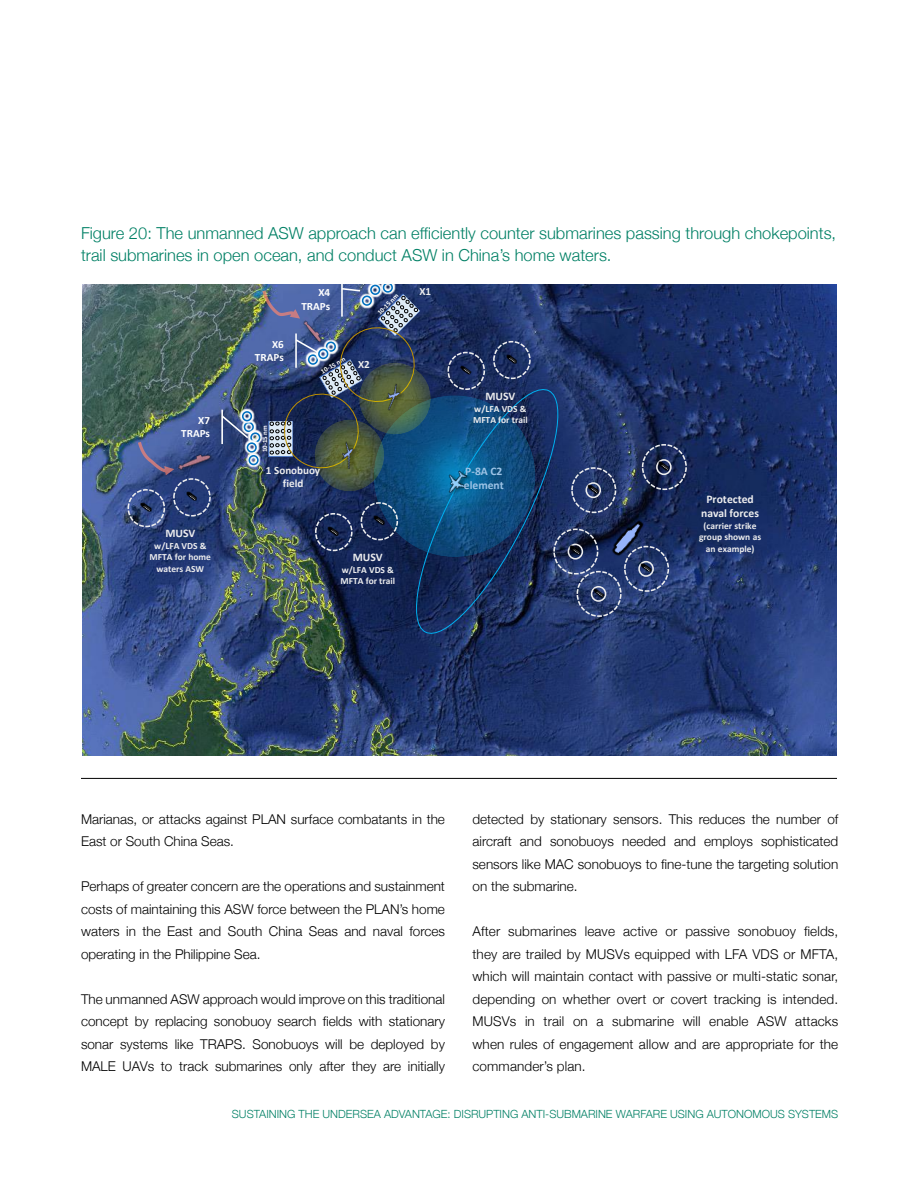
<style>
.page{position:relative;width:918px;height:1188px;background:#fff}
.page>*{position:absolute;margin:0;border:0;box-sizing:border-box;transform-origin:0 0}
.t1{font:300 16.5px/22.5px "Helvetica Neue";color:#008065}
.t2{font:300 13.5px/22.5px "Helvetica Neue";color:#000;text-align:justify}
.t3{font:700 11.55px/14px "Calibri";letter-spacing:-.005em;color:#ededee;text-align:center}
.t4{font:700 11.55px/13.8px "Calibri";color:#9dc3e6}
.t5{font:300 11.25px "Helvetica Neue";color:#008065}
.t6{font:700 11.1px/13.2px "Calibri";color:#fff;text-align:right}
.t7{font:700 11.1px/13.2px "Calibri";letter-spacing:-.005em;color:#ededee;text-align:center}
.t8{font:700 9.45px/11.4px "Calibri";color:#ededee}
.t9{font:700 6.9px "Calibri";color:#fff}
</style>
<div class="page">
<img style="left:83px;top:284px;width:753px;height:472px">
<img style="left:607px;top:514px;width:42px;height:46px">
<img style="left:610px;top:517px;width:36px;height:40px">
<div style="left:585px;top:482px;width:16px;height:16px;border:2px solid #ededee;border-radius:50%"></div>
<img style="left:586px;top:483px;width:14px;height:12px">
<svg style="left:588px;top:485px;width:10px;height:8px"></svg>
<div style="left:571px;top:467px;width:45px;height:46px;border:2px dashed #ededee;border-radius:50%"></div>
<div style="left:656px;top:459px;width:16px;height:16px;border:2px solid #ededee;border-radius:50%"></div>
<img style="left:656px;top:460px;width:15px;height:12px">
<svg style="left:659px;top:462px;width:10px;height:8px"></svg>
<div style="left:642px;top:444px;width:45px;height:46px;border:2px dashed #ededee;border-radius:50%"></div>
<div style="left:568px;top:544px;width:15px;height:16px;border:2px solid #ededee;border-radius:50%"></div>
<img style="left:580px;top:544px;width:2px;height:13px">
<div style="left:553px;top:528px;width:45px;height:47px;border:2px dashed #ededee;border-radius:50%"></div>
<div style="left:591px;top:586px;width:15px;height:16px;border:2px solid #ededee;border-radius:50%"></div>
<img style="left:591px;top:586px;width:15px;height:13px">
<svg style="left:594px;top:589px;width:9px;height:8px"></svg>
<div style="left:577px;top:571px;width:45px;height:46px;border:2px dashed #ededee;border-radius:50%"></div>
<div style="left:638px;top:561px;width:16px;height:16px;border:2px solid #ededee;border-radius:50%"></div>
<img style="left:639px;top:561px;width:14px;height:13px">
<svg style="left:641px;top:564px;width:10px;height:8px"></svg>
<div style="left:624px;top:546px;width:45px;height:46px;border:2px dashed #ededee;border-radius:50%"></div>
<hr style="left:221px;top:410px;width:2px;height:34px;background:#fff">
<svg style="left:220px;top:414px;width:27px;height:26px"></svg>
<img style="left:174px;top:448px;width:45px;height:31px">
<img style="left:176px;top:450px;width:37px;height:22px">
<svg style="left:138px;top:442px;width:36px;height:33px"></svg>
<img style="left:240px;top:418px;width:17px;height:17px">
<div style="left:244px;top:422px;width:10px;height:10px;border:2px solid #0070c0;border-radius:50%"></div>
<img style="left:247px;top:429px;width:15px;height:17px">
<div style="left:250px;top:432px;width:10px;height:11px;border:2px solid #0070c0;border-radius:50%"></div>
<img style="left:243px;top:439px;width:17px;height:17px">
<div style="left:247px;top:442px;width:10px;height:11px;border:2px solid #0070c0;border-radius:50%"></div>
<img style="left:245px;top:452px;width:17px;height:17px">
<div style="left:249px;top:455px;width:10px;height:10px;border:2px solid #0070c0;border-radius:50%"></div>
<img style="left:239px;top:408px;width:16px;height:17px">
<div style="left:242px;top:411px;width:10px;height:10px;border:2px solid #0070c0;border-radius:50%"></div>
<img style="left:262px;top:284px;width:318px;height:359px">
<img style="left:331px;top:436px;width:38px;height:41px">
<img style="left:333px;top:438px;width:30px;height:33px">
<img style="left:138px;top:501px;width:15px;height:12px">
<svg style="left:141px;top:503px;width:10px;height:8px"></svg>
<div style="left:128px;top:489px;width:37px;height:38px;border:2px dashed #ededee;border-radius:50%"></div>
<img style="left:184px;top:490px;width:15px;height:12px">
<svg style="left:186px;top:492px;width:10px;height:8px"></svg>
<div style="left:173px;top:478px;width:38px;height:39px;border:2px dashed #ededee;border-radius:50%"></div>
<hr style="left:81px;top:778px;width:756px;height:1px;background:#000">
<p class="t1" style="left:81px;top:220px;width:757px">Figure 20: The unmanned ASW approach can efficiently counter submarines passing through chokepoints, trail submarines in open ocean, and conduct ASW in China’s home waters.</p>
<p class="t6" style="left:181px;top:413px;width:30px">X7<br>TRAPs</p>
<p class="t3" style="left:165px;top:526px;width:31px">MUSV</p>
<p class="t8" style="left:150px;top:540px;width:63px;text-align:center">w/LFA VDS &amp;<br>MFTA for home waters ASW</p>
<p class="t6" style="left:255px;top:337px;width:30px">X6<br>TRAPs</p>
<p class="t6" style="left:301px;top:286px;width:30px">X4<br>TRAPs</p>
<p class="t9" style="left:375px;top:310px;width:29px;rotate:-45deg">10-15 nm</p>
<p class="t9" style="left:319px;top:368px;width:29px;rotate:-30deg">10-15 nm</p>
<p class="t7" style="left:358px;top:357px;width:13px">X2</p>
<p class="t7" style="left:419px;top:285px;width:13px">X1</p>
<p class="t9" style="left:260px;top:452px;width:29px;rotate:-90deg">10-15 nm</p>
<p class="t7" style="left:266px;top:463px;width:56px">1 Sonobuoy field</p>
<p class="t3" style="left:353px;top:550px;width:31px">MUSV</p>
<p class="t8" style="left:341px;top:564px;width:56px">w/LFA VDS &amp;<br>MFTA for trail</p>
<p class="t3" style="left:485px;top:389px;width:31px">MUSV</p>
<p class="t8" style="left:473px;top:403px;width:56px">w/LFA VDS &amp;<br>MFTA for trail</p>
<p class="t4" style="left:464px;top:465px;width:41px">P-8A C2 element</p>
<p class="t3" style="left:701px;top:492px;width:59px">Protected naval forces</p>
<p class="t8" style="left:699px;top:520px;width:64px;text-align:center">(carrier strike group shown as an example)</p>
<p class="t2" style="left:81px;top:806px;width:365px">Marianas, or attacks against PLAN surface combatants in the<br>East or South China Seas.</p>
<p class="t2" style="left:81px;top:874px;width:365px">Perhaps of greater concern are the operations and sustainment costs of maintaining this ASW force between the PLAN’s home waters in the East and South China Seas and naval forces operating in the Philippine Sea.</p>
<p class="t2" style="left:81px;top:987px;width:365px">The unmanned ASW approach would improve on this traditional concept by replacing sonobuoy search fields with stationary sonar systems like TRAPS. Sonobuoys will be deployed by MALE UAVs to track submarines only after they are initially</p>
<p class="t2" style="left:472px;top:806px;width:367px">detected by stationary sensors. This reduces the number of aircraft and sonobuoys needed and employs sophisticated sensors like MAC sonobuoys to fine-tune the targeting solution on the submarine.</p>
<p class="t2" style="left:472px;top:919px;width:367px">After submarines leave active or passive sonobuoy fields, they are trailed by MUSVs equipped with LFA VDS or MFTA, which will maintain contact with passive or multi-static sonar, depending on whether overt or covert tracking is intended.<br>MUSVs in trail on a submarine will enable ASW attacks when rules of engagement allow and are appropriate for the commander’s plan.</p>
<p class="t5" style="left:232px;top:1105px;width:608px">SUSTAINING THE UNDERSEA ADVANTAGE: DISRUPTING ANTI-SUBMARINE WARFARE USING AUTONOMOUS SYSTEMS</p>
</div>
